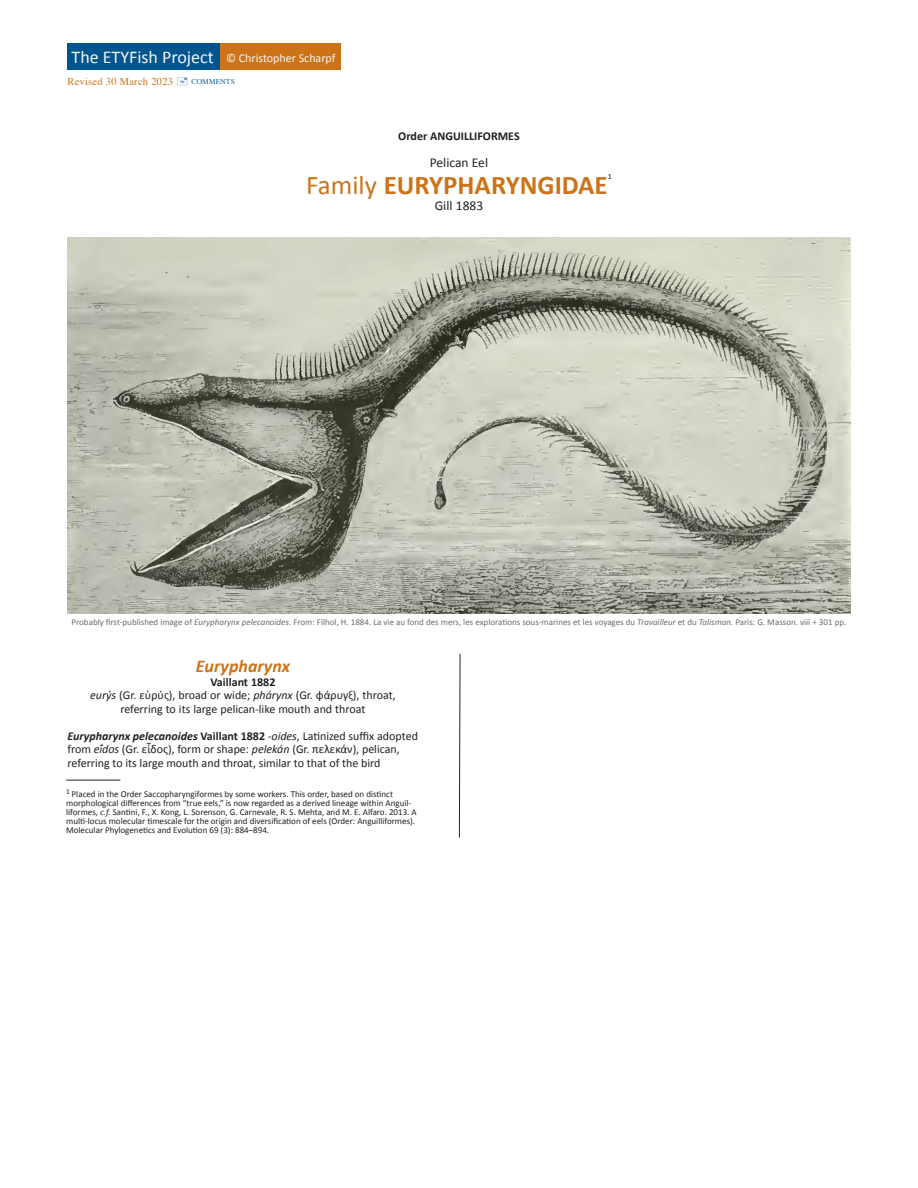
<style>
.page{position:relative;width:918px;height:1188px;background:#fff}
.page>*{position:absolute;margin:0;border:0;box-sizing:border-box;transform-origin:0 0}
.t1{font:700 27px "Calibri";color:#cd7317}
.t2{font:18px "Calibri";color:#f5f5f6}
.t3{font:italic 700 18px "Calibri";color:#cd7317}
.t4{font:13.5px "Calibri";color:#231f20}
.t5{font:12px/13.5px "Calibri";color:#231f20}
.t6{font:700 12px "Calibri";color:#231f20}
.t7{font:12px "Calibri";color:#f5f5f6}
.t8{font:10.5px "Times";letter-spacing:.02em;color:#cd7317}
.t9{font:9px/9px "Calibri";color:#231f20}
.t10{font:9px "Calibri";color:#6c6d70}
.t11{font:7.8px "Calibri";color:#231f20}
.t12{font:7.35px "Times";letter-spacing:.03em;color:#175d9e}
.s1{font-weight:400}
.s2{font-style:italic}
.s3{font-weight:700;font-style:italic}
.s4{font-weight:700}
</style>
<div class="page">
<svg style="left:459px;top:654px;width:2px;height:184px"></svg>
<div style="left:68px;top:44px;width:153px;height:26px;background:#00558f"></div>
<div style="left:221px;top:44px;width:120px;height:26px;background:#cd7317"></div>
<hr style="left:66px;top:780px;width:54px;height:1px;background:#231f20">
<img style="left:68px;top:237px;width:782px;height:376px">
<p class="t2" style="left:72px;top:45px;width:144px">The ETYFish Project</p>
<p class="t7" style="left:226px;top:49px;width:111px">© Christopher Scharpf</p>
<p class="t8" style="left:68px;top:71px;width:107px">Revised 30 March 2023</p>
<p class="t12" style="left:192px;top:75px;width:45px">COMMENTS</p>
<p class="t6" style="left:398px;top:127px;width:123px">Order ANGUILLIFORMES</p>
<p class="t4" style="left:430px;top:153px;width:60px">Pelican Eel</p>
<p class="t1" style="left:306px;top:166px;width:303px"><span class="s1">Family</span> EURYPHARYNGIDAE</p>
<p class="t11" style="left:608px;top:171px;width:5px">1</p>
<p class="t4" style="left:435px;top:196px;width:50px">Gill 1883</p>
<p class="t10" style="left:72px;top:616px;width:776px">Probably first-published image of <span class="s2">Eurypharynx pelecanoides</span>. From: Filhol, H. 1884. La vie au fond des mers, les explorations sous-marines et les voyages du <span class="s2">Travailleur</span> et du <span class="s2">Talisman.</span> Paris: G. Masson. viii + 301 pp.</p>
<p class="t3" style="left:196px;top:654px;width:96px">Eurypharynx</p>
<p class="t6" style="left:211px;top:673px;width:66px">Vaillant 1882</p>
<p class="t5" style="left:90px;top:688px;width:307px"><span class="s2">eurýs</span> (Gr. εὐρύς), broad or wide; <span class="s2">phárynx</span> (Gr. φάρυγξ), throat,</p>
<p class="t5" style="left:120px;top:702px;width:247px">referring to its large pelican-like mouth and throat</p>
<p class="t5" style="left:68px;top:729px;width:352px"><span class="s3">Eurypharynx pelecanoides</span> <span class="s4">Vaillant 1882</span> -<span class="s2">oides</span>, Latinized suffix adopted from <span class="s2">eīdos</span></p>
<p class="t5" style="left:68px;top:742px;width:334px;text-indent:36px"><span class="s2">́</span> (Gr. εἶδος), form or shape: <span class="s2">pelekán</span> (Gr. πελεκάν), pelican, referring to its large mouth and throat, similar to that of the bird</p>
<p class="t9" style="left:66px;top:789px;width:352px"><sup>1</sup> Placed in the Order Saccopharyngiformes by some workers. This order, based on distinct morphological differences from “true eels,” is now regarded as a derived lineage within Anguil&shy;liformes, <span class="s2">c.f.</span> Santini, F., X. Kong, L. Sorenson, G. Carnevale, R. S. Mehta, and M. E. Alfaro. 2013. A multi-locus molecular timescale for the origin and diversification of eels (Order: Anguilliformes).<br>Molecular Phylogenetics and Evolution 69 (3): 884–894.</p>
</div>
